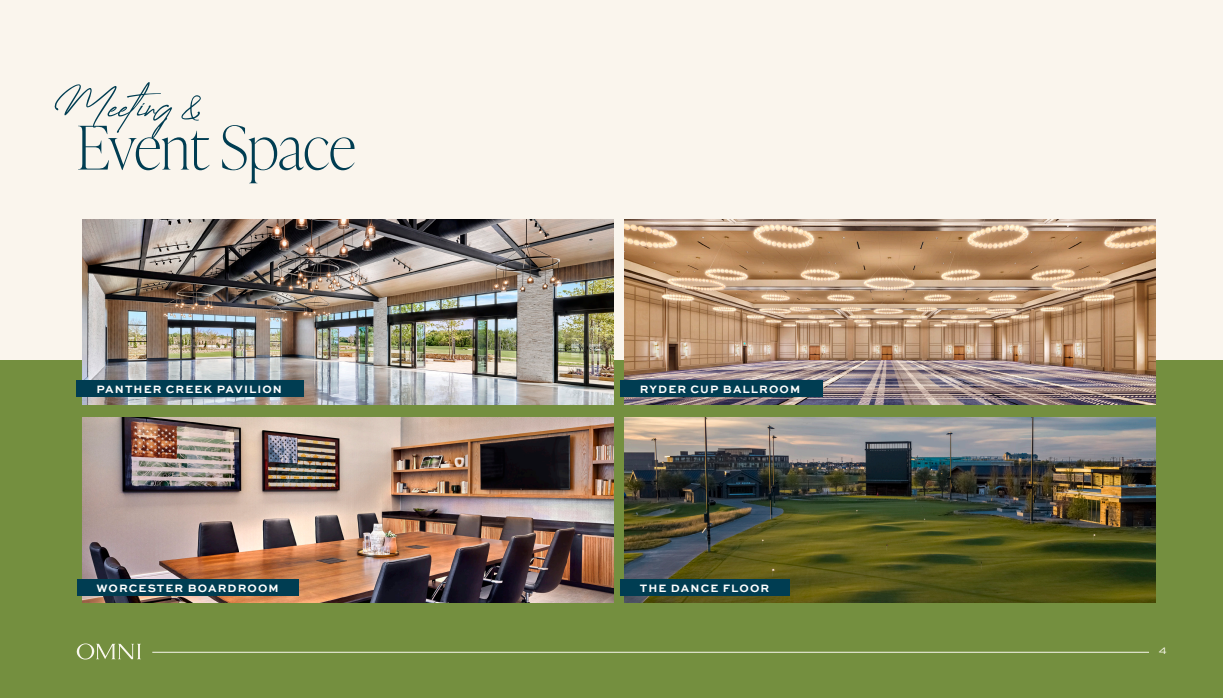
<style>
.page{position:relative;width:1223px;height:698px;background:#fff}
.page>*{position:absolute;margin:0;border:0;box-sizing:border-box;transform-origin:0 0}
.t1{font:100 60.12px "Ivy Presto Display";letter-spacing:-.005em;color:#003d52}
.t2{font:54.25px "Creattion Demo";color:#003d52}
.subhead{font:700 11.25px "Sweet Sans Pro";letter-spacing:.095em;color:#fff}
.t3{font:10px "Sweet Sans Pro";color:#faf8ee}
</style>
<div class="page">
<div style="left:0;top:0;width:1222px;height:686px;background:#faf5ed"></div>
<div style="left:0;top:360px;width:1222px;height:338px;background:#748f3f"></div>
<img style="left:624px;top:417px;width:531px;height:185px">
<img style="left:624px;top:219px;width:531px;height:185px">
<img style="left:82px;top:219px;width:531px;height:185px">
<img style="left:82px;top:417px;width:531px;height:185px">
<div style="left:77px;top:380px;width:227px;height:17px;background:#003d52"></div>
<div style="left:77px;top:579px;width:221px;height:17px;background:#003d52"></div>
<div style="left:620px;top:380px;width:203px;height:17px;background:#003d52"></div>
<div style="left:620px;top:579px;width:170px;height:17px;background:#003d52"></div>
<svg style="left:76px;top:643px;width:65px;height:16px"></svg>
<hr style="left:152px;top:651px;width:997px;height:1px;background:#faf8ee">
<p class="t2" style="left:54px;top:81px;width:152px">Meeting &amp;</p>
<p class="t1" style="left:77px;top:105px;width:280px">Event Space</p>
<p class="subhead" style="left:96px;top:381px;width:187px">PANTHER CREEK PAVILION</p>
<p class="subhead" style="left:96px;top:580px;width:184px">WORCESTER BOARDROOM</p>
<p class="subhead" style="left:640px;top:381px;width:162px">RYDER CUP BALLROOM</p>
<p class="subhead" style="left:640px;top:580px;width:131px">THE DANCE FLOOR</p>
<p class="t3" style="left:1158px;top:643px;width:9px">4</p>
</div>
